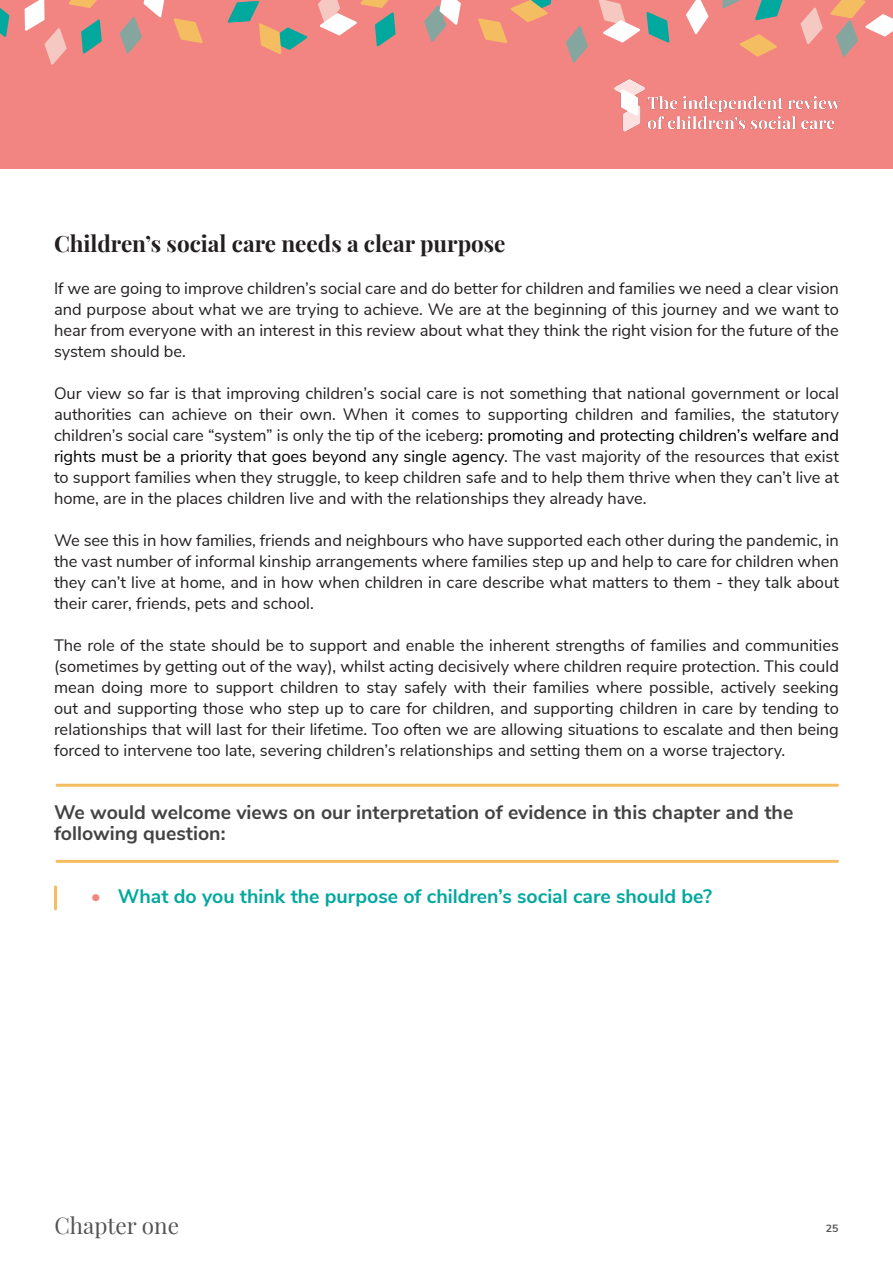
<style>
.page{position:relative;width:893px;height:1263px;background:#fff}
.page>*{position:absolute;margin:0;border:0;box-sizing:border-box;transform-origin:0 0}
.Heading_2{font:700 22.5px "Playfair Display";color:#231f20}
.t1{font:22.5px "Playfair Display";color:#545454}
.Heading_3{font:700 19.5px/21px "Nunito Sans";color:#434343}
.t2{font:700 19.5px "Nunito Sans";color:#00a89e}
.Body{font:16.5px/21px "Nunito Sans";color:#231f20;text-align:justify}
.t3{font:700 10.5px "Nunito Sans";color:#545454}
.s1{color:#000}
.s2{color:#f28582}
</style>
<div class="page">
<div style="left:0;top:0;width:893px;height:169px;background:#f28582"></div>
<svg style="left:173px;top:18px;width:30px;height:25px"></svg>
<svg style="left:120px;top:0;width:45px;height:54px"></svg>
<svg style="left:228px;top:1px;width:79px;height:53px"></svg>
<svg style="left:646px;top:12px;width:23px;height:31px"></svg>
<svg style="left:424px;top:0;width:37px;height:42px"></svg>
<svg style="left:318px;top:0;width:78px;height:47px"></svg>
<svg style="left:478px;top:0;width:74px;height:43px"></svg>
<svg style="left:598px;top:0;width:42px;height:43px"></svg>
<svg style="left:800px;top:7px;width:23px;height:37px"></svg>
<svg style="left:830px;top:0;width:63px;height:57px"></svg>
<svg style="left:25px;top:0;width:77px;height:65px"></svg>
<svg style="left:0;top:8px;width:9px;height:29px"></svg>
<svg style="left:722px;top:0;width:19px;height:9px"></svg>
<svg style="left:740px;top:34px;width:37px;height:23px"></svg>
<svg style="left:686px;top:0;width:22px;height:34px"></svg>
<svg style="left:755px;top:0;width:28px;height:20px"></svg>
<svg style="left:566px;top:26px;width:22px;height:37px"></svg>
<img style="left:615px;top:80px;width:226px;height:52px">
<hr style="left:54px;top:887px;width:3px;height:22px;background:#f5bd61">
<hr style="left:57px;top:860px;width:780px;height:3px;background:#f5bd61">
<hr style="left:57px;top:784px;width:780px;height:3px;background:#f5bd61">
<p class="Heading_2" style="left:54px;top:226px;width:453px">Children’s social care needs a clear purpose</p>
<p class="Body" style="left:54px;top:277px;width:786px">If we are going to improve children’s social care and do better for children and families we need a clear vision and purpose about what we are trying to achieve. We are at the beginning of this journey and we want to hear from everyone with an interest in this review about what they think the right vision for the future of the system should be.</p>
<p class="Body" style="left:54px;top:382px;width:786px">Our view so far is that improving children’s social care is not something that national government or local authorities can achieve on their own. When it comes to supporting children and families, the statutory children’s social care “system” is only the tip of the iceberg<span class="s1">: promoting and protecting children’s welfare and rights must be a priority that goes beyond any single agency</span>. The vast majority of the resources that exist to support families when they struggle, to keep children safe and to help them thrive when they can’t live at home, are in the places children live and with the relationships they already have.</p>
<p class="Body" style="left:54px;top:529px;width:786px">We see this in how families, friends and neighbours who have supported each other during the pandemic, in the vast number of informal kinship arrangements where families step up and help to care for children when they can’t live at home, and in how when children in care describe what matters to them - they talk about their carer, friends, pets and school.</p>
<p class="Body" style="left:54px;top:634px;width:786px">The role of the state should be to support and enable the inherent strengths of families and communities (sometimes by getting out of the way), whilst acting decisively where children require protection. This could mean doing more to support children to stay safely with their families where possible, actively seeking out and supporting those who step up to care for children, and supporting children in care by tending to relationships that will last for their lifetime. Too often we are allowing situations to escalate and then being forced to intervene too late, severing children’s relationships and setting them on a worse trajectory.</p>
<p class="Heading_3" style="left:54px;top:801px;width:741px">We would welcome views on our interpretation of evidence in this chapter and the following question:</p>
<p class="t2" style="left:91px;top:882px;width:623px"><span class="s2">•</span> What do you think the purpose of children’s social care should be?</p>
<h1 class="t1" style="left:54px;top:1208px;width:126px">Chapter one</h1>
<p class="t3" style="left:826px;top:1221px;width:14px">25</p>
</div>
